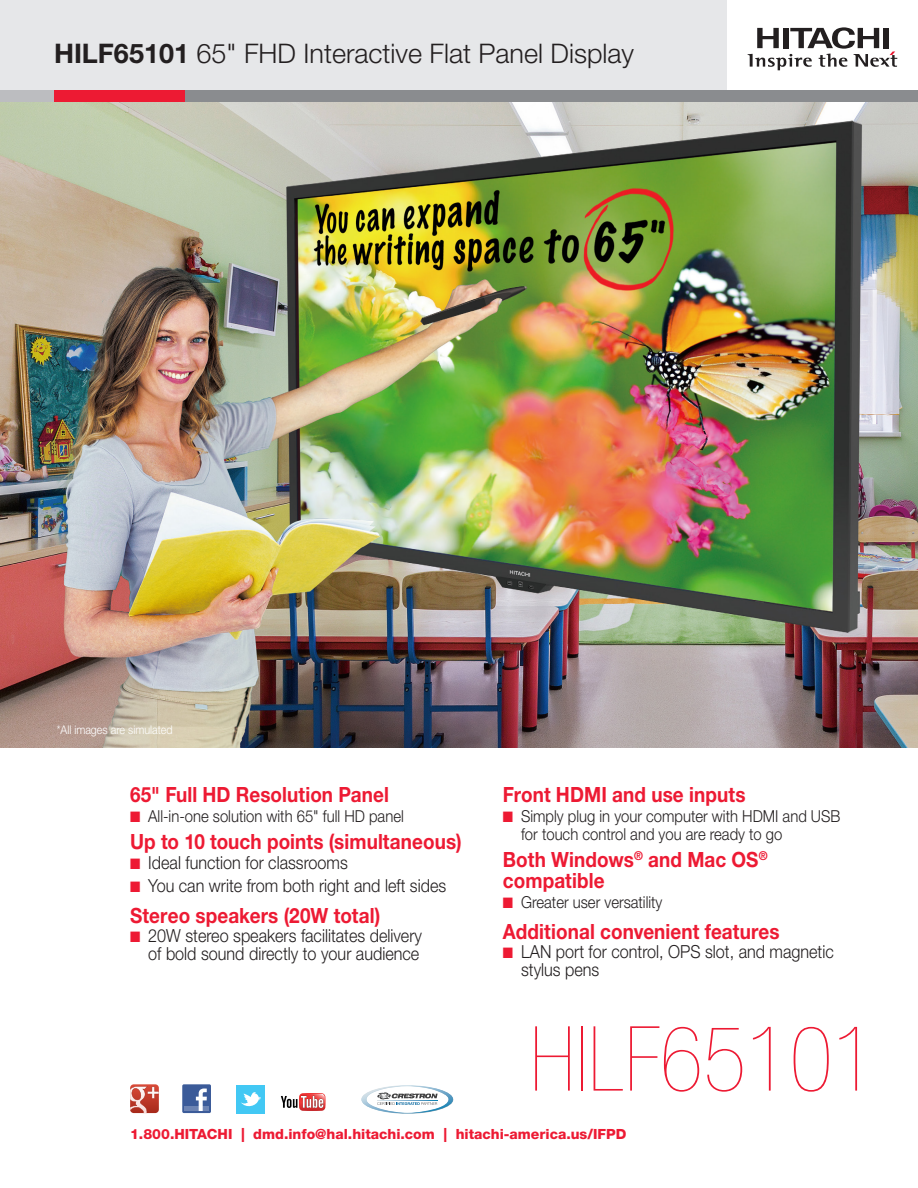
<style>
.page{position:relative;width:918px;height:1188px;background:#fff}
.page>*{position:absolute;margin:0;border:0;box-sizing:border-box;transform-origin:0 0}
.t1{font:200 condensed 90px "Helvetica Neue LT Std";color:#ed1a33}
.t2{font:300 27px "Helvetica Neue LT Std";color:#231f20}
.t3{font:700 21px/21px "Helvetica Neue LT Std";letter-spacing:.005em;color:#ed1a33;scale:.9 1}
.t4{font:300 18px/18px "Helvetica Neue LT Std";color:#231f20;text-align:right;scale:.9 1}
.t5{font:300 16.5px/18px "Helvetica Neue LT Std";color:#231f20;scale:.9 1}
.t6{font:800 14.1px "Helvetica Neue LT Std";color:#ed1a33}
.t7{font:300 12px "Helvetica Neue LT Std";color:#fff;scale:.9 1}
.s1{font-weight:700}
.s2{color:#ed1a33}
</style>
<div class="page">
<img style="left:0;top:102px;width:918px;height:646px">
<div style="left:0;top:0;width:726px;height:92px;background:#e6e7e9"></div>
<svg style="left:748px;top:27px;width:149px;height:43px"></svg>
<div style="left:182px;top:1084px;width:29px;height:29px;background:#3b5b99;border-radius:2px"></div>
<hr style="left:184px;top:1107px;width:25px;height:4px;background:#6d84b3">
<svg style="left:196px;top:1089px;width:11px;height:22px"></svg>
<svg style="left:130px;top:1084px;width:29px;height:29px"></svg>
<div style="left:237px;top:1085px;width:28px;height:28px;background:#42c8f4"></div>
<svg style="left:241px;top:1092px;width:20px;height:15px"></svg>
<svg style="left:281px;top:1093px;width:45px;height:18px"></svg>
<div style="left:0;top:90px;width:117px;height:12px;background:#bcbdc0"></div>
<div style="left:170px;top:90px;width:748px;height:12px;background:#8a8c8f"></div>
<div style="left:54px;top:90px;width:131px;height:12px;background:#ed1a33"></div>
<svg style="left:361px;top:1085px;width:92px;height:29px"></svg>
<p class="t2" style="left:54px;top:37px;width:582px"><span class="s1">HILF65101</span> 65" FHD Interactive Flat Panel Display</p>
<p class="t7" style="left:57px;top:723px;width:130px">*All images are simulated</p>
<p class="t3" style="left:130px;top:784px;width:289px">65" Full HD Resolution Panel</p>
<p class="t5" style="left:130px;top:807px;width:306px"><span class="s2">■</span> All-in-one solution with 65" full HD panel</p>
<p class="t3" style="left:130px;top:831px;width:370px">Up to 10 touch points (simultaneous)</p>
<p class="t4" style="left:130px;top:853px;width:243px"><span class="s2">■</span> Ideal function for classrooms</p>
<p class="t4" style="left:130px;top:877px;width:353px"><span class="s2">■</span> You can write from both right and left sides</p>
<p class="t3" style="left:130px;top:905px;width:279px">Stereo speakers (20W total)</p>
<p class="t4" style="left:130px;top:927px;width:326px"><span class="s2">■</span> 20W stereo speakers facilitates delivery of bold sound directly to your audience</p>
<p class="t3" style="left:503px;top:784px;width:271px">Front HDMI and use inputs</p>
<p class="t5" style="left:521px;top:807px;width:356px;text-indent:-18px"><span class="s2">■</span> Simply plug in your computer with HDMI and USB for touch control and you are ready to go</p>
<p class="t3" style="left:503px;top:849px;width:295px">Both Windows<sup>®</sup> and Mac OS<sup>® </sup>compatible</p>
<p class="t5" style="left:503px;top:893px;width:179px"><span class="s2">■</span> Greater user versatility</p>
<p class="t3" style="left:503px;top:920px;width:309px">Additional convenient features</p>
<p class="t4" style="left:521px;top:942px;width:349px;text-align:left;text-indent:-18px"><span class="s2">■</span> LAN port for control, OPS slot, and magnetic stylus pens</p>
<p class="t1" style="left:530px;top:1010px;width:347px">HILF65101</p>
<p class="t6" style="left:130px;top:1126px;width:498px">1.800.HITACHI | dmd.info@hal.hitachi.com | hitachi-america.us/IFPD</p>
</div>
